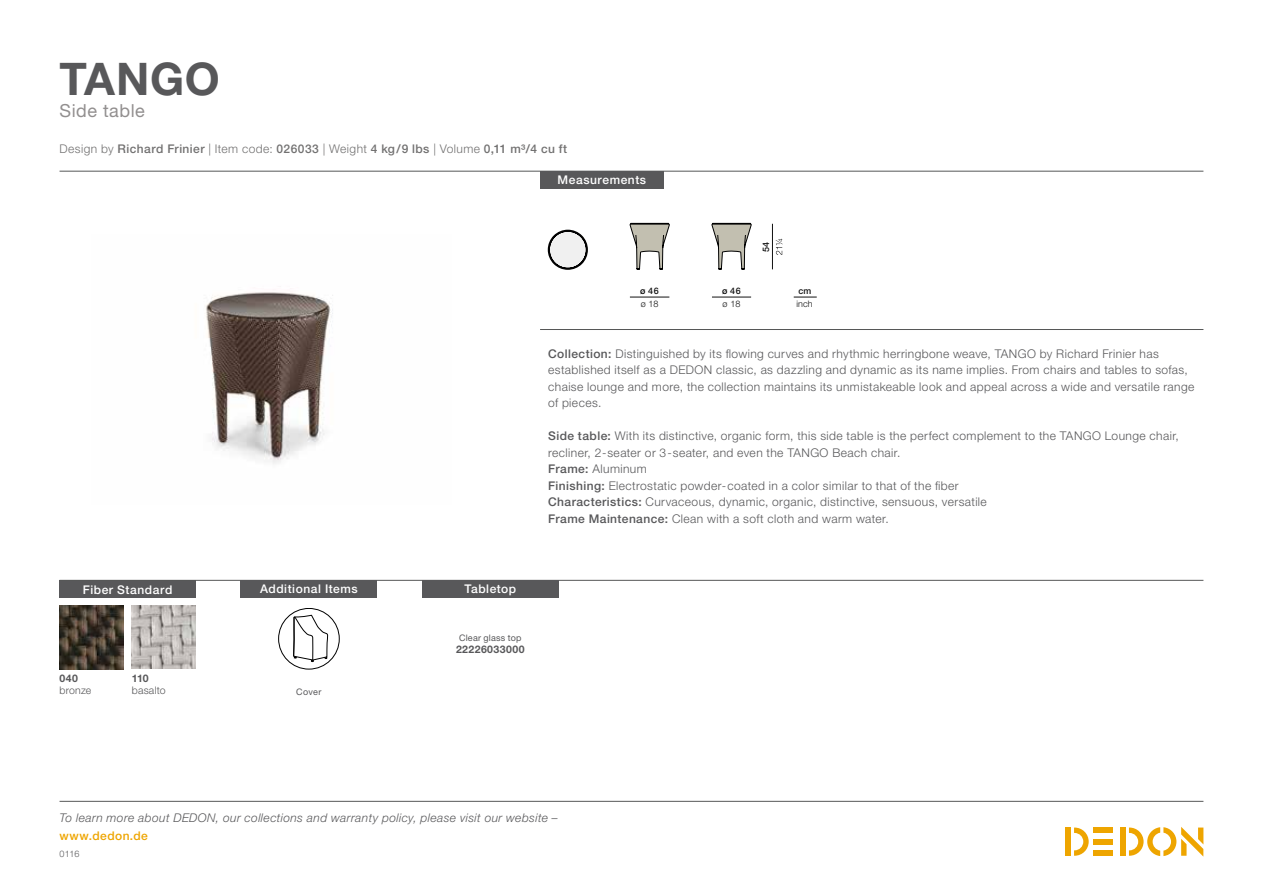
<style>
.page{position:relative;width:1263px;height:893px;background:#fff}
.page>*{position:absolute;margin:0;border:0;box-sizing:border-box;transform-origin:0 0}
.t1{font:700 45px "Helvetica Neue LT";letter-spacing:.015em;color:#58585a}
.t2{font:18px "Helvetica Neue LT";letter-spacing:.025em;color:#928f8f}
.t3{font:300 12px/16.5px "Helvetica Neue LT";letter-spacing:.035em;color:#58585a}
.t4{font:italic 300 12px "Helvetica Neue LT";letter-spacing:.035em;color:#58585a}
.t5{font:500 12px "Helvetica Neue LT";letter-spacing:.035em;color:#727171}
.t6{font:500 12px "Helvetica Neue LT";letter-spacing:.045em;color:#fff}
.t7{font:500 12px "Helvetica Neue LT";letter-spacing:.035em;color:#eea500}
.t8{font:700 10.5px "Helvetica Neue LT";letter-spacing:.04em;color:#58585a}
.t9{font:300 10.5px "Helvetica Neue LT";letter-spacing:.02em;color:#58585a}
.t10{font:9px "Helvetica Neue LT";letter-spacing:.025em;color:#58585a}
.t11{font:300 9px/12.9px "Helvetica Neue LT";color:#121212}
.t12{font:500 9px "Helvetica Neue LT";color:#121212}
.t13{font:300 9px "Helvetica Neue LT";color:#58585a}
.s1{font-weight:300}
.s2{font-weight:500;color:#010101}
.s3{font-weight:500}
</style>
<div class="page">
<div style="left:1120px;top:827px;width:5px;height:29px;background:#eea500"></div>
<div style="left:1094px;top:827px;width:19px;height:6px;background:#eea500"></div>
<div style="left:1094px;top:850px;width:19px;height:6px;background:#eea500"></div>
<div style="left:1094px;top:839px;width:19px;height:5px;background:#eea500"></div>
<svg style="left:1074px;top:827px;width:15px;height:29px"></svg>
<div style="left:1065px;top:827px;width:6px;height:29px;background:#eea500"></div>
<svg style="left:1129px;top:827px;width:74px;height:29px"></svg>
<hr style="left:60px;top:801px;width:1143px;height:1px;background:#565757">
<img style="left:206px;top:292px;width:127px;height:172px">
<div style="left:60px;top:580px;width:136px;height:18px;background:#58585a"></div>
<hr style="left:60px;top:580px;width:1143px;height:1px;background:#565757">
<hr style="left:60px;top:171px;width:1143px;height:1px;background:#565757">
<hr style="left:540px;top:329px;width:663px;height:1px;background:#565757">
<div style="left:540px;top:171px;width:124px;height:17px;background:#58585a"></div>
<svg style="left:794px;top:297px;width:23px;height:1px"></svg>
<hr style="left:712px;top:297px;width:39px;height:1px;background:#121212">
<svg style="left:776px;top:239px;width:6px;height:16px"></svg>
<hr style="left:772px;top:224px;width:1px;height:45px;background:#121212">
<hr style="left:630px;top:297px;width:39px;height:1px;background:#121212">
<svg style="left:712px;top:223px;width:39px;height:47px"></svg>
<svg style="left:630px;top:223px;width:40px;height:47px"></svg>
<svg style="left:548px;top:230px;width:40px;height:40px"></svg>
<div style="left:241px;top:580px;width:136px;height:18px;background:#58585a"></div>
<div style="left:278px;top:608px;width:61px;height:61px;border:1px solid #000;border-radius:50%"></div>
<svg style="left:293px;top:615px;width:35px;height:47px"></svg>
<div style="left:422px;top:580px;width:136px;height:17px;background:#58585a"></div>
<img style="left:60px;top:605px;width:63px;height:64px">
<img style="left:132px;top:605px;width:64px;height:64px">
<h1 class="t1" style="left:60px;top:51px;width:162px">TANGO</h1>
<h2 class="t2" style="left:60px;top:100px;width:87px">Side table</h2>
<p class="t5" style="left:60px;top:142px;width:509px"><span class="s1">Design by</span> Richard Frinier <span class="s1">| Item code:</span> 026033 <span class="s1">| Weight</span> 4 kg/9 lbs <span class="s1">| Volume</span> 0,11 m³/4 cu ft</p>
<p class="t6" style="left:558px;top:173px;width:90px">Measurements</p>
<p class="t11" style="left:640px;top:284px;width:20px"><span class="s2">ø</span> <span class="s3">46 </span>ø 18</p>
<p class="t11" style="left:722px;top:284px;width:20px"><span class="s2">ø</span> <span class="s3">46 </span>ø 18</p>
<p class="t12" style="left:761px;top:252px;width:12px;rotate:-90deg">54</p>
<p class="t12" style="left:798px;top:285px;width:14px">cm</p>
<p class="t11" style="left:796px;top:297px;width:18px">inch</p>
<p class="t6" style="left:83px;top:582px;width:91px">Fiber Standard</p>
<p class="t8" style="left:60px;top:671px;width:20px">040</p>
<p class="t9" style="left:60px;top:684px;width:33px">bronze</p>
<p class="t8" style="left:132px;top:671px;width:18px">110</p>
<p class="t9" style="left:132px;top:683px;width:35px">basalto</p>
<p class="t6" style="left:260px;top:582px;width:99px">Additional Items</p>
<p class="t10" style="left:296px;top:686px;width:27px">Cover</p>
<p class="t3" style="left:548px;top:345px;width:648px"><span class="s3">Collection:</span> Distinguished by its flowing curves and rhythmic herringbone weave, TANGO by Richard Frinier has established itself as a DEDON classic, as dazzling and dynamic as its name implies. From chairs and tables to sofas, chaise lounge and more, the collection maintains its unmistakeable look and appeal across a wide and versatile range of pieces.</p>
<p class="t3" style="left:548px;top:427px;width:632px"><span class="s3">Side table:</span> With its distinctive, organic form, this side table is the perfect complement to the TANGO Lounge chair, recliner, 2-seater or 3-seater, and even the TANGO Beach chair.<br><span class="s3">Frame:</span> Aluminum<br><span class="s3">Finishing:</span> Electrostatic powder-coated in a color similar to that of the fiber<br><span class="s3">Characteristics:</span> Curvaceous, dynamic, organic, distinctive, sensuous, versatile<br><span class="s3">Frame Maintenance:</span> Clean with a soft cloth and warm water.</p>
<p class="t6" style="left:464px;top:582px;width:53px">Tabletop</p>
<p class="t10" style="left:459px;top:632px;width:64px">Clear glass top</p>
<p class="t8" style="left:456px;top:643px;width:70px">22226033000</p>
<p class="t4" style="left:60px;top:811px;width:500px">To learn more about DEDON, our collections and warranty policy, please visit our website –</p>
<p class="t7" style="left:60px;top:829px;width:90px">www.dedon.de</p>
<p class="t13" style="left:60px;top:848px;width:21px">0116</p>
</div>
